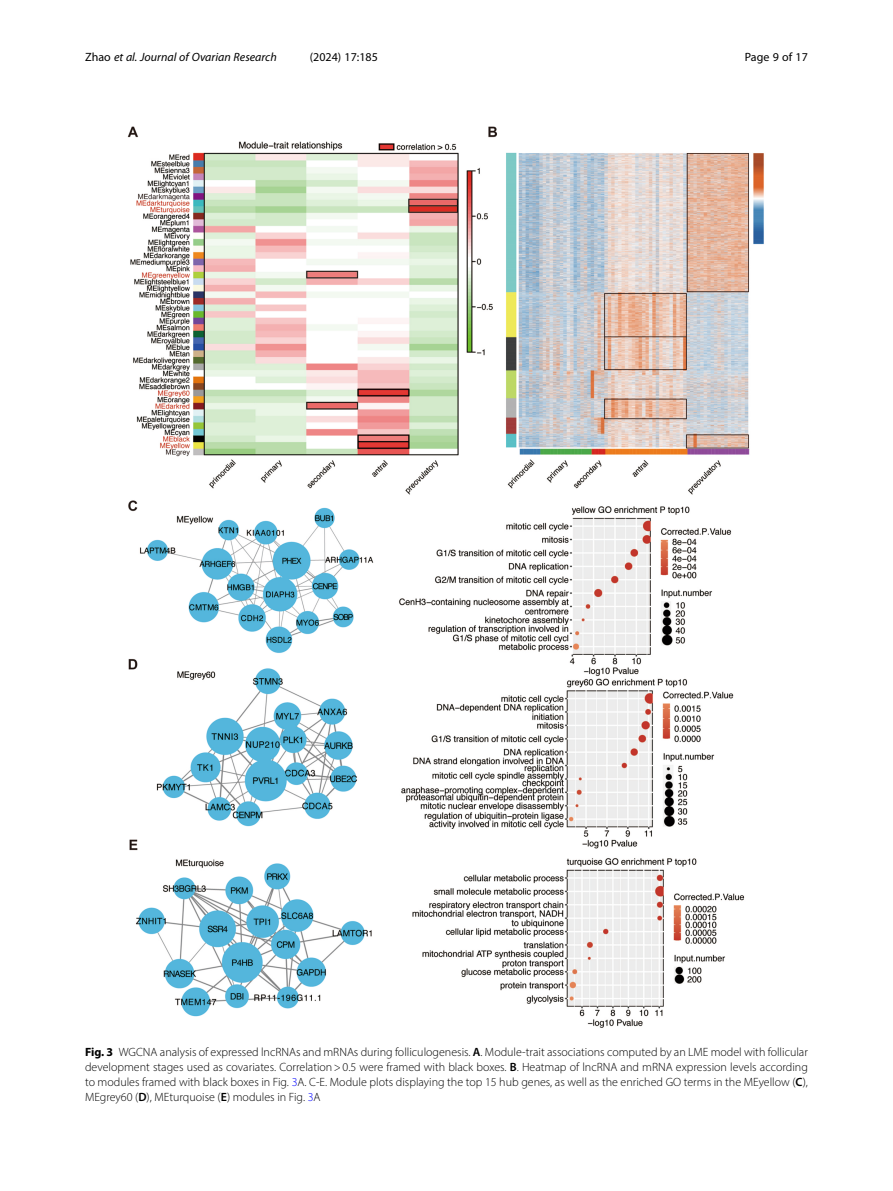
<style>
.page{position:relative;width:893px;height:1191px;background:#fff}
.page>*{position:absolute;margin:0;border:0;box-sizing:border-box;transform-origin:0 0}
.Figure_Caption{font:300 12px/15px "Myriad Pro";color:#000;text-align:justify}
.t1{font:italic 12px "Myriad Pro";color:#000}
.t2{font:12px "Myriad Pro";color:#000}
.s1{font-style:normal}
.s2{font-weight:700}
.s3{font-weight:600}
.s4{color:#00f}
</style>
<div class="page">
<img style="left:127px;top:126px;width:637px;height:902px">
<p class="t1" style="left:85px;top:50px;width:193px"><span class="s1">Zhao</span> et al. Journal of Ovarian Research</p>
<p class="t2" style="left:310px;top:50px;width:70px">(2024) 17:185</p>
<p class="t2" style="left:745px;top:50px;width:65px">Page 9 of 17</p>
<p class="Figure_Caption" style="left:85px;top:1044px;width:724px"><span class="s2">Fig. 3</span> WGCNA analysis of expressed lncRNAs and mRNAs during folliculogenesis. <span class="s3">A</span>. Module-trait associations computed by an LME model with follicular development stages used as covariates. Correlation&gt;0.5 were framed with black boxes. <span class="s3">B</span>. Heatmap of lncRNA and mRNA expression levels according to modules framed with black boxes in Fig. <span class="s4">3</span>A. C-E. Module plots displaying the top 15 hub genes, as well as the enriched GO terms in the MEyellow (<span class="s3">C</span>), MEgrey60 (<span class="s3">D</span>), MEturquoise (<span class="s3">E</span>) modules in Fig. <span class="s4">3</span>A</p>
</div>
